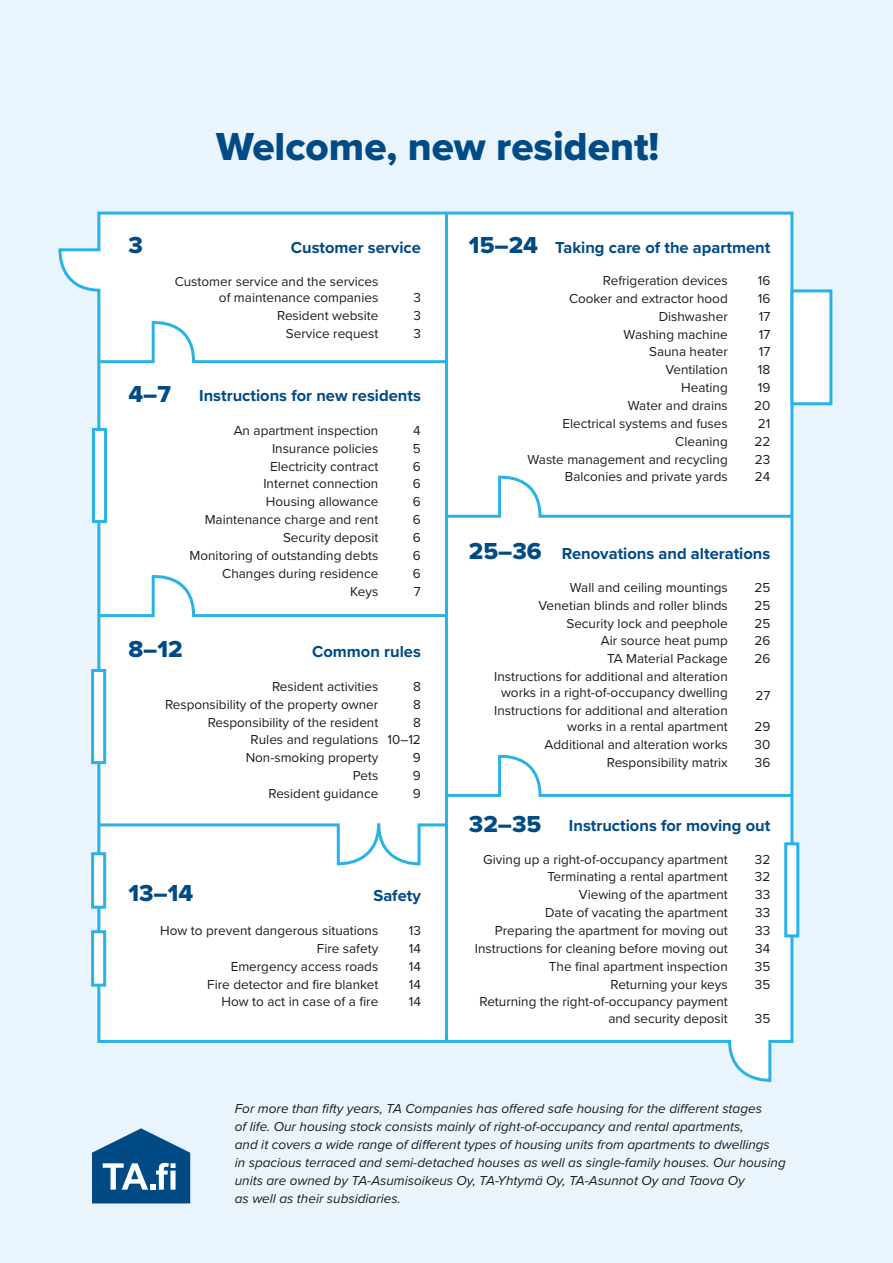
<style>
.page{position:relative;width:893px;height:1263px;background:#e9f4fd}
.page>*{position:absolute;margin:0;border:0;box-sizing:border-box;transform-origin:0 0}
.t1{font:40.5px "Proxima Nova Extrabld";color:#004a86}
.t2{font:24px "Proxima Nova Extrabld";color:#004a86}
.t3{font:700 16.5px "Proxima Nova";color:#004a86}
.t4{font:13.5px/16.5px "Proxima Nova";color:#1d1d1b;text-align:right}
.t5{font:italic 13.5px/18px "Proxima Nova";color:#1d1d1b}
</style>
<div class="page">
<svg style="left:58px;top:248px;width:38px;height:44px"></svg>
<svg style="left:728px;top:1044px;width:44px;height:38px"></svg>
<svg style="left:92px;top:1128px;width:98px;height:75px"></svg>
<div style="left:96px;top:211px;width:699px;height:833px;background:#fff"></div>
<div style="left:790px;top:289px;width:42px;height:116px;background:#fff;border:3px solid #29b2e8"></div>
<div style="left:784px;top:842px;width:15px;height:95px;background:#fff;border:3px solid #29b2e8"></div>
<div style="left:91px;top:669px;width:15px;height:95px;background:#fff;border:3px solid #29b2e8"></div>
<div style="left:91px;top:930px;width:15px;height:57px;background:#fff;border:3px solid #29b2e8"></div>
<div style="left:91px;top:852px;width:15px;height:57px;background:#fff;border:3px solid #29b2e8"></div>
<div style="left:92px;top:428px;width:15px;height:95px;background:#fff;border:3px solid #29b2e8"></div>
<svg style="left:443px;top:474px;width:352px;height:45px;background:#eaf7fc"></svg>
<svg style="left:443px;top:753px;width:352px;height:45px;background:#eaf7fc"></svg>
<svg style="left:97px;top:573px;width:351px;height:46px;background:#ebf7fc"></svg>
<svg style="left:97px;top:319px;width:351px;height:46px;background:#ebf7fc"></svg>
<h1 class="t1" style="left:216px;top:116px;width:445px">Welcome, new resident!</h1>
<h2 class="t2" style="left:128px;top:227px;width:16px">3</h2>
<p class="t3" style="left:291px;top:235px;width:132px">Customer service</p>
<p class="t4" style="left:175px;top:273px;width:205px">Customer service and the services of maintenance companies</p>
<p class="t4" style="left:413px;top:289px;width:9px">3</p>
<p class="t4" style="left:277px;top:307px;width:103px">Resident website</p>
<p class="t4" style="left:413px;top:307px;width:9px">3</p>
<p class="t4" style="left:286px;top:325px;width:94px">Service request</p>
<p class="t4" style="left:413px;top:325px;width:9px">3</p>
<h2 class="t2" style="left:128px;top:376px;width:44px">4–7</h2>
<p class="t3" style="left:199px;top:383px;width:223px">Instructions for new residents</p>
<p class="t4" style="left:234px;top:421px;width:146px">An apartment inspection</p>
<p class="t4" style="left:413px;top:421px;width:9px">4</p>
<p class="t4" style="left:272px;top:439px;width:108px">Insurance policies</p>
<p class="t4" style="left:413px;top:439px;width:9px">5</p>
<p class="t4" style="left:270px;top:457px;width:110px">Electricity contract</p>
<p class="t4" style="left:413px;top:457px;width:9px">6</p>
<p class="t4" style="left:263px;top:475px;width:116px">Internet connection</p>
<p class="t4" style="left:413px;top:475px;width:9px">6</p>
<p class="t4" style="left:266px;top:493px;width:114px">Housing allowance</p>
<p class="t4" style="left:413px;top:493px;width:9px">6</p>
<p class="t4" style="left:205px;top:511px;width:175px">Maintenance charge and rent</p>
<p class="t4" style="left:413px;top:511px;width:9px">6</p>
<p class="t4" style="left:283px;top:529px;width:97px">Security deposit</p>
<p class="t4" style="left:413px;top:529px;width:9px">6</p>
<p class="t4" style="left:190px;top:547px;width:190px">Monitoring of outstanding debts</p>
<p class="t4" style="left:413px;top:547px;width:9px">6</p>
<p class="t4" style="left:222px;top:564px;width:158px">Changes during residence</p>
<p class="t4" style="left:413px;top:564px;width:9px">6</p>
<p class="t4" style="left:350px;top:582px;width:30px">Keys</p>
<p class="t4" style="left:414px;top:582px;width:8px">7</p>
<h2 class="t2" style="left:128px;top:631px;width:56px">8–12</h2>
<p class="t3" style="left:312px;top:639px;width:110px">Common rules</p>
<p class="t4" style="left:272px;top:677px;width:108px">Resident activities</p>
<p class="t4" style="left:413px;top:677px;width:9px">8</p>
<p class="t4" style="left:165px;top:695px;width:215px">Responsibility of the property owner</p>
<p class="t4" style="left:413px;top:695px;width:9px">8</p>
<p class="t4" style="left:208px;top:713px;width:172px">Responsibility of the resident</p>
<p class="t4" style="left:413px;top:713px;width:9px">8</p>
<p class="t4" style="left:251px;top:731px;width:172px">Rules and regulations 10–12</p>
<p class="t4" style="left:246px;top:749px;width:134px">Non-smoking property</p>
<p class="t4" style="left:413px;top:749px;width:9px">9</p>
<p class="t4" style="left:353px;top:767px;width:27px">Pets</p>
<p class="t4" style="left:413px;top:767px;width:9px">9</p>
<p class="t4" style="left:269px;top:785px;width:111px">Resident guidance</p>
<p class="t4" style="left:413px;top:785px;width:9px">9</p>
<h2 class="t2" style="left:128px;top:875px;width:66px">13–14</h2>
<p class="t3" style="left:373px;top:884px;width:49px">Safety</p>
<p class="t4" style="left:160px;top:922px;width:220px">How to prevent dangerous situations</p>
<p class="t4" style="left:409px;top:922px;width:14px">13</p>
<p class="t4" style="left:317px;top:939px;width:63px">Fire safety</p>
<p class="t4" style="left:409px;top:939px;width:14px">14</p>
<p class="t4" style="left:231px;top:957px;width:149px">Emergency access roads</p>
<p class="t4" style="left:409px;top:957px;width:14px">14</p>
<p class="t4" style="left:207px;top:975px;width:173px">Fire detector and fire blanket</p>
<p class="t4" style="left:409px;top:975px;width:14px">14</p>
<p class="t4" style="left:222px;top:993px;width:158px">How to act in case of a fire</p>
<p class="t4" style="left:409px;top:993px;width:14px">14</p>
<h2 class="t2" style="left:469px;top:227px;width:71px">15–24</h2>
<p class="t3" style="left:555px;top:235px;width:217px">Taking care of the apartment</p>
<p class="t4" style="left:603px;top:272px;width:126px">Refrigeration devices</p>
<p class="t4" style="left:758px;top:272px;width:14px">16</p>
<p class="t4" style="left:569px;top:289px;width:160px">Cooker and extractor hood</p>
<p class="t4" style="left:758px;top:289px;width:14px">16</p>
<p class="t4" style="left:659px;top:307px;width:71px">Dishwasher</p>
<p class="t4" style="left:759px;top:307px;width:13px">17</p>
<p class="t4" style="left:624px;top:325px;width:106px">Washing machine</p>
<p class="t4" style="left:759px;top:325px;width:13px">17</p>
<p class="t4" style="left:649px;top:343px;width:80px">Sauna heater</p>
<p class="t4" style="left:759px;top:343px;width:13px">17</p>
<p class="t4" style="left:665px;top:361px;width:64px">Ventilation</p>
<p class="t4" style="left:758px;top:361px;width:14px">18</p>
<p class="t4" style="left:681px;top:379px;width:48px">Heating</p>
<p class="t4" style="left:758px;top:379px;width:14px">19</p>
<p class="t4" style="left:628px;top:397px;width:101px">Water and drains</p>
<p class="t4" style="left:754px;top:397px;width:18px">20</p>
<p class="t4" style="left:562px;top:414px;width:167px">Electrical systems and fuses</p>
<p class="t4" style="left:758px;top:414px;width:14px">21</p>
<p class="t4" style="left:675px;top:432px;width:54px">Cleaning</p>
<p class="t4" style="left:754px;top:432px;width:17px">22</p>
<p class="t4" style="left:528px;top:450px;width:202px">Waste management and recycling</p>
<p class="t4" style="left:755px;top:450px;width:17px">23</p>
<p class="t4" style="left:565px;top:468px;width:164px">Balconies and private yards</p>
<p class="t4" style="left:755px;top:468px;width:17px">24</p>
<h2 class="t2" style="left:469px;top:533px;width:74px">25–36</h2>
<p class="t3" style="left:562px;top:542px;width:210px">Renovations and alterations</p>
<p class="t4" style="left:570px;top:578px;width:159px">Wall and ceiling mountings</p>
<p class="t4" style="left:754px;top:578px;width:17px">25</p>
<p class="t4" style="left:538px;top:596px;width:191px">Venetian blinds and roller blinds</p>
<p class="t4" style="left:754px;top:596px;width:17px">25</p>
<p class="t4" style="left:566px;top:614px;width:163px">Security lock and peephole</p>
<p class="t4" style="left:754px;top:614px;width:17px">25</p>
<p class="t4" style="left:601px;top:632px;width:128px">Air source heat pump</p>
<p class="t4" style="left:754px;top:632px;width:17px">26</p>
<p class="t4" style="left:607px;top:650px;width:122px">TA Material Package</p>
<p class="t4" style="left:754px;top:650px;width:17px">26</p>
<p class="t4" style="left:494px;top:668px;width:235px;text-align:center">Instructions for additional and alteration works in a right-of-occupancy dwelling</p>
<p class="t4" style="left:755px;top:686px;width:16px">27</p>
<p class="t4" style="left:494px;top:702px;width:235px">Instructions for additional and alteration works in a rental apartment</p>
<p class="t4" style="left:754px;top:718px;width:17px">29</p>
<p class="t4" style="left:545px;top:736px;width:185px">Additional and alteration works</p>
<p class="t4" style="left:754px;top:736px;width:17px">30</p>
<p class="t4" style="left:607px;top:754px;width:122px">Responsibility matrix</p>
<p class="t4" style="left:755px;top:754px;width:17px">36</p>
<h2 class="t2" style="left:469px;top:806px;width:74px">32–35</h2>
<p class="t3" style="left:569px;top:813px;width:203px">Instructions for moving out</p>
<p class="t4" style="left:483px;top:850px;width:246px">Giving up a right-of-occupancy apartment</p>
<p class="t4" style="left:755px;top:850px;width:17px">32</p>
<p class="t4" style="left:547px;top:868px;width:182px">Terminating a rental apartment</p>
<p class="t4" style="left:755px;top:868px;width:17px">32</p>
<p class="t4" style="left:579px;top:886px;width:150px">Viewing of the apartment</p>
<p class="t4" style="left:755px;top:886px;width:17px">33</p>
<p class="t4" style="left:545px;top:904px;width:184px">Date of vacating the apartment</p>
<p class="t4" style="left:755px;top:904px;width:17px">33</p>
<p class="t4" style="left:495px;top:922px;width:234px">Preparing the apartment for moving out</p>
<p class="t4" style="left:755px;top:922px;width:17px">33</p>
<p class="t4" style="left:475px;top:939px;width:255px">Instructions for cleaning before moving out</p>
<p class="t4" style="left:755px;top:939px;width:17px">34</p>
<p class="t4" style="left:549px;top:957px;width:180px">The final apartment inspection</p>
<p class="t4" style="left:755px;top:957px;width:17px">35</p>
<p class="t4" style="left:611px;top:975px;width:119px">Returning your keys</p>
<p class="t4" style="left:755px;top:975px;width:17px">35</p>
<p class="t4" style="left:480px;top:993px;width:250px">Returning the right-of-occupancy payment and security deposit</p>
<p class="t4" style="left:755px;top:1009px;width:17px">35</p>
<p class="t5" style="left:235px;top:1099px;width:552px">For more than fifty years, TA Companies has offered safe housing for the different stages<br>of life. Our housing stock consists mainly of right-of-occupancy and rental apartments,<br>and it covers a wide range of different types of housing units from apartments to dwellings<br>in spacious terraced and semi-detached houses as well as single-family houses. Our housing units are owned by TA-Asumisoikeus Oy, TA-Yhtymä Oy, TA-Asunnot Oy and Taova Oy<br>as well as their subsidiaries.</p>
</div>
